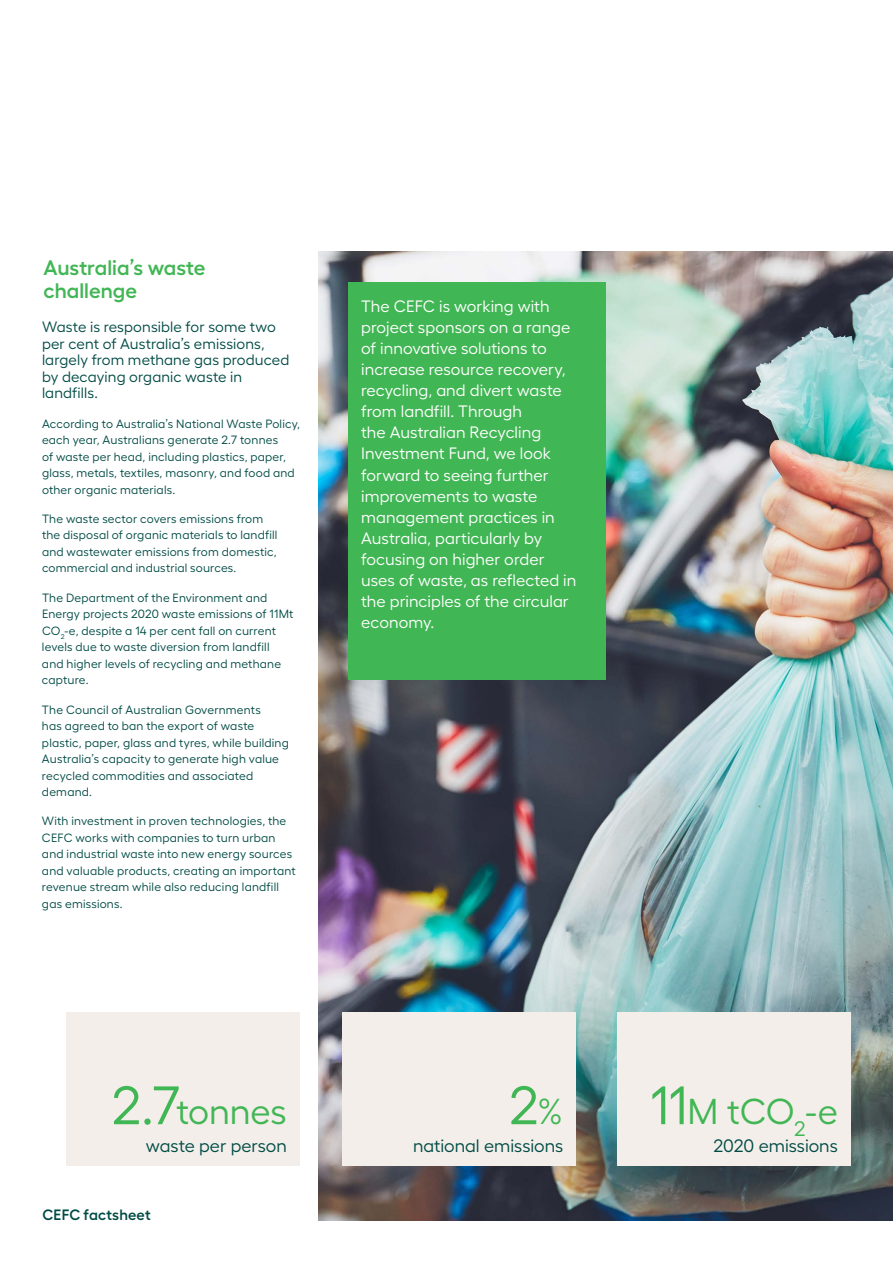
<style>
.page{position:relative;width:893px;height:1263px;background:#fff}
.page>*{position:absolute;margin:0;border:0;box-sizing:border-box;transform-origin:0 0}
.t1{font:54px "Hellix";color:#41b654}
.t2{font:36px "Hellix";letter-spacing:-.005em;color:#41b654}
.t3{font:600 21px/22.5px "Hellix";color:#41b654}
.t4{font:18px "Hellix";color:#004b45}
.t5{font:16.5px/21px "Hellix";color:#fff}
.t6{font:15px/16.5px "Hellix";letter-spacing:.005em;color:#004b45}
.t7{font:600 15px "Hellix";letter-spacing:.01em;color:#004b45}
.t8{font:12px/16.5px "Hellix";letter-spacing:.015em;color:#004b45}
.s1{font-size:54px}
.s2{font-size:36px}
</style>
<div class="page">
<img style="left:318px;top:252px;width:575px;height:968px">
<div style="left:348px;top:282px;width:258px;height:397px;background:#41b654"></div>
<div style="left:66px;top:1013px;width:234px;height:153px;background:#f3eeea"></div>
<div style="left:342px;top:1013px;width:234px;height:153px;background:#f3eeea"></div>
<div style="left:617px;top:1013px;width:233px;height:153px;background:#f3eeea"></div>
<h3 class="t3" style="left:44px;top:254px;width:164px">Australia’s waste challenge</h3>
<p class="t6" style="left:42px;top:317px;width:249px">Waste is responsible for some two per cent of Australia’s emissions, largely from methane gas produced by decaying organic waste in landfills.</p>
<p class="t8" style="left:42px;top:414px;width:260px">According to Australia’s National Waste Policy, each year, Australians generate 2.7 tonnes<br>of waste per head, including plastics, paper, glass, metals, textiles, masonry, and food and other organic materials.</p>
<p class="t8" style="left:42px;top:509px;width:237px">The waste sector covers emissions from the disposal of organic materials to landfill and wastewater emissions from domestic, commercial and industrial sources.</p>
<p class="t8" style="left:42px;top:588px;width:253px">The Department of the Environment and Energy projects 2020 waste emissions of 11Mt CO<sub>2</sub>-e, despite a 14 per cent fall on current levels due to waste diversion from landfill and higher levels of recycling and methane capture.</p>
<p class="t8" style="left:42px;top:700px;width:248px">The Council of Australian Governments<br>has agreed to ban the export of waste plastic, paper, glass and tyres, while building Australia’s capacity to generate high value recycled commodities and associated demand.</p>
<p class="t8" style="left:42px;top:812px;width:255px">With investment in proven technologies, the CEFC works with companies to turn urban and industrial waste into new energy sources and valuable products, creating an important revenue stream while also reducing landfill gas emissions.</p>
<p class="t5" style="left:361px;top:294px;width:217px">The CEFC is working with project sponsors on a range of innovative solutions to increase resource recovery, recycling, and divert waste from landfill. Through<br>the Australian Recycling<br>Investment Fund, we look forward to seeing further improvements to waste management practices in<br>Australia, particularly by focusing on higher order uses of waste, as reflected in the principles of the circular economy.</p>
<h2 class="t2" style="left:112px;top:1084px;width:177px"><span class="s1">2.7</span>tonnes</h2>
<h3 class="t4" style="left:146px;top:1132px;width:142px">waste per person</h3>
<p class="t7" style="left:43px;top:1203px;width:110px">CEFC factsheet</p>
<h1 class="t1" style="left:509px;top:1064px;width:56px">2<span class="s2">%</span></h1>
<h3 class="t4" style="left:413px;top:1132px;width:152px">national emissions</h3>
<h2 class="t2" style="left:650px;top:1084px;width:189px"><span class="s1">11</span>M tCO<sub>2</sub>-e</h2>
<h3 class="t4" style="left:713px;top:1132px;width:126px">2020 emissions</h3>
</div>
